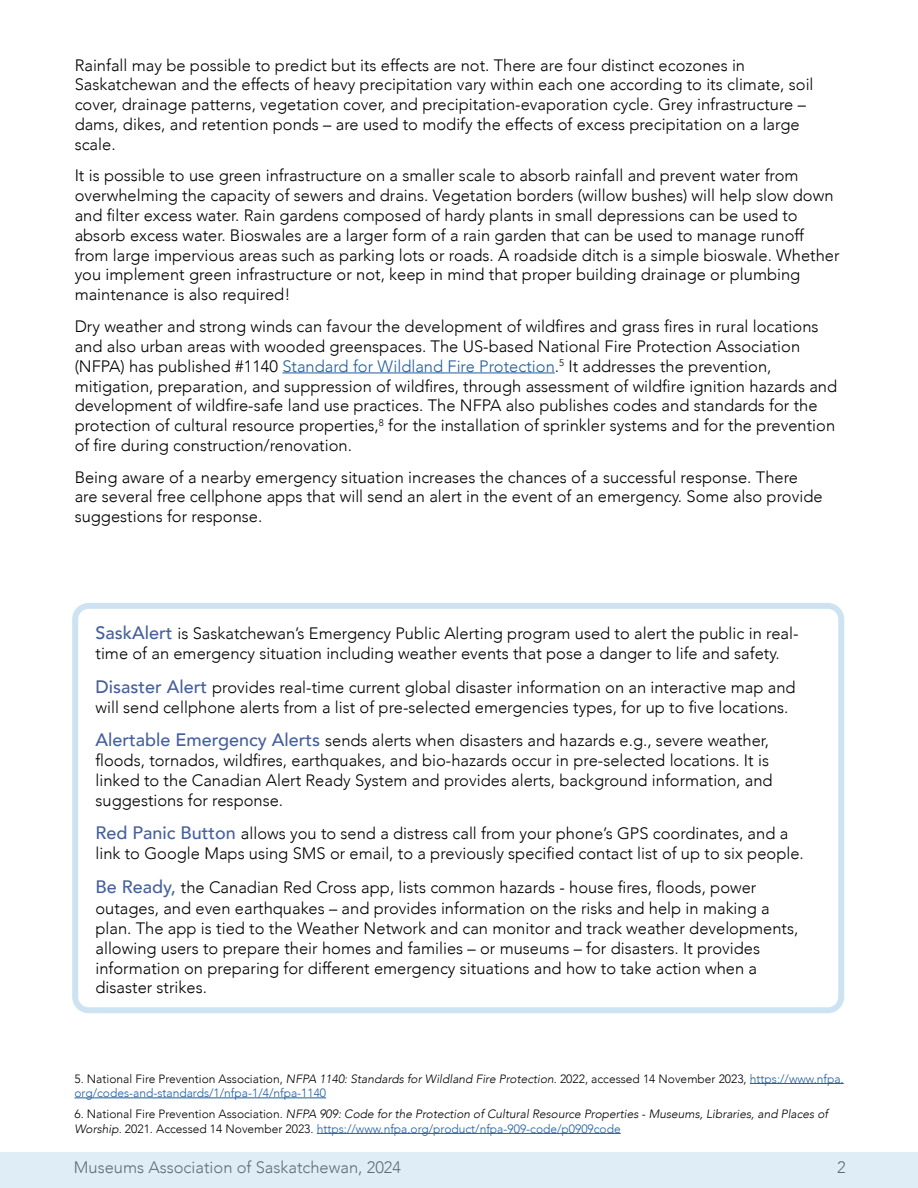
<style>
.page{position:relative;width:918px;height:1188px;background:#fff}
.page>*{position:absolute;margin:0;border:0;box-sizing:border-box;transform-origin:0 0}
.t1{font:300 16.5px/19.8px "Avenir";color:#000}
.t2{font:italic 300 12px/14.4px "Avenir";color:#000}
.t3{font:300 12px/14.4px "Avenir";color:#000}
.s1{color:#215e9e}
.s2{font-weight:500;font-size:18px;color:#46609d}
.s3{font-style:italic}
.s4{font-style:normal}
.s5{font-style:normal;color:#215e9e}
</style>
<div class="page">
<div style="left:72px;top:603px;width:772px;height:410px;border:6px solid #c0dcee;border-radius:14px"></div>
<div style="left:0;top:1152px;width:918px;height:36px;background:#dfedf6"></div>
<hr style="left:282px;top:373px;width:273px;height:1px;background:#215e9e">
<hr style="left:750px;top:1083px;width:94px;height:1px;background:#215e9e">
<hr style="left:74px;top:1098px;width:252px;height:1px;background:#215e9e">
<hr style="left:317px;top:1133px;width:304px;height:1px;background:#215e9e">
<p class="t1" style="left:75px;top:55px;width:740px">Rainfall may be possible to predict but its effects are not. There are four distinct ecozones in Saskatchewan and the effects of heavy precipitation vary within each one according to its climate, soil cover, drainage patterns, vegetation cover, and precipitation-evaporation cycle. Grey infrastructure – dams, dikes, and retention ponds – are used to modify the effects of excess precipitation on a large scale.</p>
<p class="t1" style="left:75px;top:166px;width:766px">It is possible to use green infrastructure on a smaller scale to absorb rainfall and prevent water from overwhelming the capacity of sewers and drains. Vegetation borders (willow bushes) will help slow down and filter excess water. Rain gardens composed of hardy plants in small depressions can be used to absorb excess water. Bioswales are a larger form of a rain garden that can be used to manage runoff from large impervious areas such as parking lots or roads. A roadside ditch is a simple bioswale. Whether you implement green infrastructure or not, keep in mind that proper building drainage or plumbing maintenance is also required!</p>
<p class="t1" style="left:75px;top:317px;width:764px">Dry weather and strong winds can favour the development of wildfires and grass fires in rural locations and also urban areas with wooded greenspaces. The US-based National Fire Protection Association (NFPA) has published #1140 <span class="s1">Standard for Wildland Fire Protection</span>.<sup>5</sup> It addresses the prevention, mitigation, preparation, and suppression of wildfires, through assessment of wildfire ignition hazards and development of wildfire-safe land use practices. The NFPA also publishes codes and standards for the protection of cultural resource properties,<sup>8</sup> for the installation of sprinkler systems and for the prevention of fire during construction/renovation.</p>
<p class="t1" style="left:75px;top:467px;width:749px">Being aware of a nearby emergency situation increases the chances of a successful response. There are several free cellphone apps that will send an alert in the event of an emergency. Some also provide suggestions for response.</p>
<p class="t1" style="left:95px;top:624px;width:705px"><span class="s2">SaskAlert</span> is Saskatchewan’s Emergency Public Alerting program used to alert the public in real&shy;time of an emergency situation including weather events that pose a danger to life and safety.</p>
<p class="t1" style="left:95px;top:677px;width:702px"><span class="s2">Disaster Alert</span> provides real-time current global disaster information on an interactive map and will send cellphone alerts from a list of pre-selected emergencies types, for up to five locations.</p>
<p class="t1" style="left:95px;top:731px;width:679px"><span class="s2">Alertable Emergency Alerts</span> sends alerts when disasters and hazards e.g., severe weather, floods, tornados, wildfires, earthquakes, and bio-hazards occur in pre-selected locations. It is linked to the Canadian Alert Ready System and provides alerts, background information, and suggestions for response.</p>
<p class="t1" style="left:95px;top:824px;width:710px"><span class="s2">Red Panic Button</span> allows you to send a distress call from your phone’s GPS coordinates, and a link to Google Maps using SMS or email, to a previously specified contact list of up to six people.</p>
<p class="t1" style="left:95px;top:876px;width:676px;line-height:21.6px"><span class="s2">Be Ready,</span> the Canadian Red Cross app, lists common hazards - house fires, floods, power outages, and even earthquakes – and provides information on the risks and help in making a</p>
<p class="t1" style="left:95px;top:919px;width:704px">plan. The app is tied to the Weather Network and can monitor and track weather developments, allowing users to prepare their homes and families – or museums – for disasters. It provides information on preparing for different emergency situations and how to take action when a disaster strikes.</p>
<p class="t3" style="left:74px;top:1071px;width:771px">5. National Fire Prevention Association, <span class="s3">NFPA 1140: Standards for Wildland Fire Protection</span>. 2022, accessed 14 November 2023, <span class="s1">https://www.nfpa. org/codes-and-standards/1/nfpa-1/4/nfpa-1140</span></p>
<p class="t2" style="left:74px;top:1107px;width:755px"><span class="s4">6. National Fire Prevention Association.</span> NFPA 909: Code for the Protection of Cultural Resource Properties - Museums, Libraries, and Places of<br>Worship<span class="s4">. 2021. Accessed 14 November 2023.</span> <span class="s5">https://www.nfpa.org/product/nfpa-909-code/p0909code</span></p>
<p class="t1" style="left:74px;top:1158px;width:329px">Museums Association of Saskatchewan, 2024</p>
<p class="t1" style="left:837px;top:1158px;width:10px">2</p>
</div>
